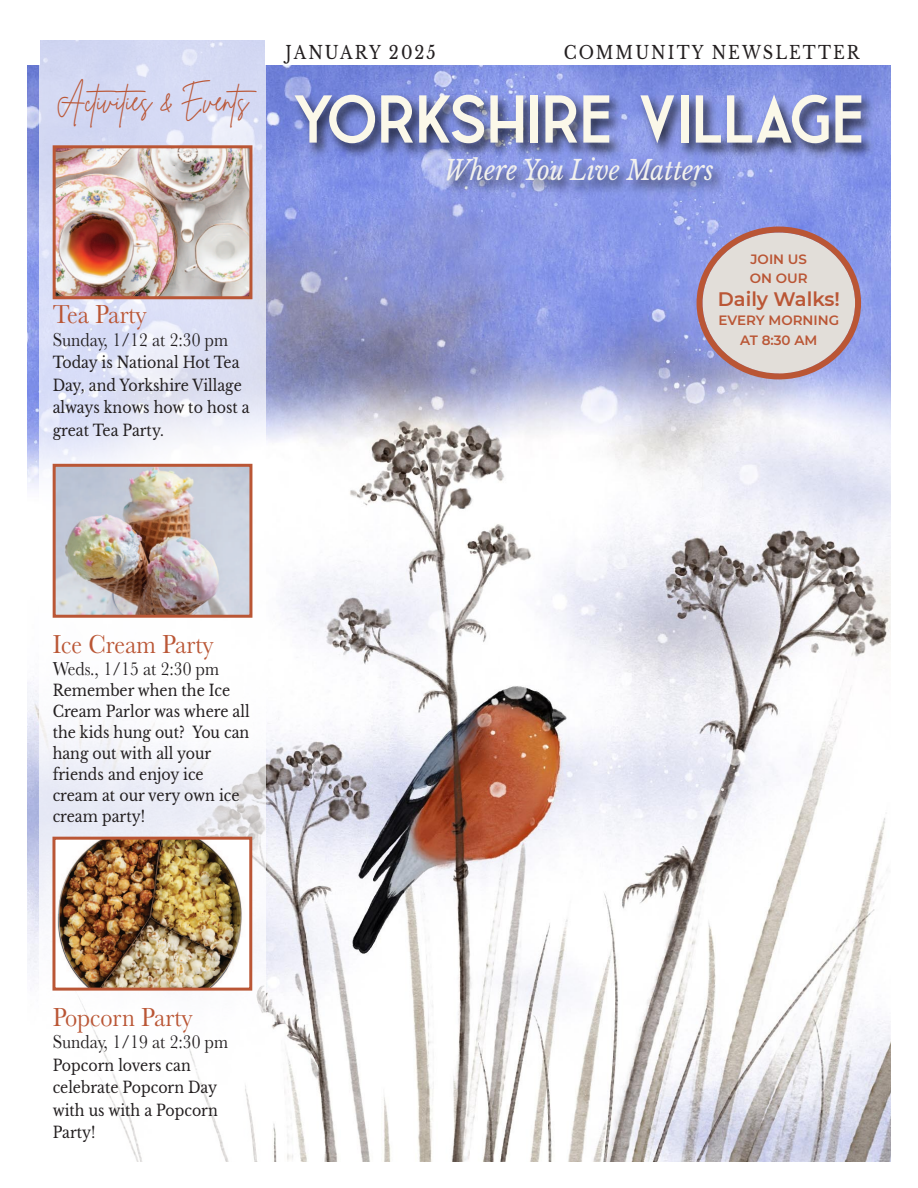
<style>
.page{position:relative;width:918px;height:1188px;background:#fff}
.page>*{position:absolute;margin:0;border:0;box-sizing:border-box;transform-origin:0 0}
.t1{font:700 67.5px "Leaner";color:#fbf8e9}
.t2{font:30px "Brittany Signature";color:#ba5635;scale:.9 1}
.t3{font:27px "Baskerville";color:#ba5635;scale:.9 1}
.t4{font:italic 27px "Libre Baskerville";color:#f2f1ee;scale:.9 1}
.t5{font:19.5px "Baskerville";color:#231f20;scale:.9 1}
.t6{font:600 19.5px "Montserrat";color:#ba5635}
.t7{font:18px "Libre Baskerville";letter-spacing:.125em;color:#231f20;scale:.9 1}
.t8{font:15.75px/22.5px "Libre Baskerville";color:#231f20;scale:.9 1}
.t9{font:600 13.5px "Montserrat";color:#ba5635}
</style>
<div class="page">
<img style="left:27px;top:65px;width:864px;height:1097px">
<img style="left:266px;top:75px;width:625px;height:116px">
<img style="left:290px;top:147px;width:590px;height:98px">
<svg style="left:697px;top:227px;width:164px;height:152px;background:#ccc0c8"></svg>
<div style="left:39px;top:41px;width:227px;height:1121px;background:#fff;opacity:.7"></div>
<img style="left:57px;top:149px;width:191px;height:146px">
<div style="left:53px;top:145px;width:199px;height:154px;border:3px solid #ba5635"></div>
<img style="left:57px;top:468px;width:191px;height:146px">
<div style="left:53px;top:464px;width:199px;height:154px;border:3px solid #ba5635"></div>
<img style="left:56px;top:841px;width:192px;height:146px">
<div style="left:52px;top:837px;width:200px;height:154px;border:3px solid #ba5635"></div>
<p class="t2" style="left:56px;top:80px;width:232px">Activities &amp; Events</p>
<p class="t7" style="left:286px;top:42px;width:168px">JANUARY 2025</p>
<p class="t7" style="left:564px;top:42px;width:330px">COMMUNITY NEWSLETTER</p>
<p class="t1" style="left:292px;top:80px;width:574px">YORKSHIRE VILLAGE</p>
<p class="t4" style="left:444px;top:154px;width:301px">Where You Live Matters</p>
<p class="t3" style="left:53px;top:299px;width:106px">Tea Party</p>
<p class="t5" style="left:53px;top:329px;width:196px">Sunday, 1/12 at 2:30 pm</p>
<p class="t8" style="left:53px;top:352px;width:220px">Today is National Hot Tea<br>Day, and Yorkshire Village always knows how to host a great Tea Party.</p>
<p class="t9" style="left:751px;top:251px;width:58px">JOIN US</p>
<p class="t9" style="left:750px;top:270px;width:59px">ON OUR</p>
<p class="t6" style="left:718px;top:287px;width:124px">Daily Walks!</p>
<p class="t9" style="left:718px;top:312px;width:122px">EVERY MORNING</p>
<p class="t9" style="left:740px;top:332px;width:79px">AT 8:30 AM</p>
<p class="t3" style="left:53px;top:628px;width:180px">Ice Cream Party</p>
<p class="t5" style="left:53px;top:658px;width:186px">Weds., 1/15 at 2:30 pm</p>
<p class="t8" style="left:53px;top:680px;width:220px;line-height:21px">Remember when the Ice<br>Cream Parlor was where all the kids hung out? You can hang out with all your friends and enjoy ice cream at our very own ice cream party!</p>
<p class="t3" style="left:53px;top:1002px;width:157px">Popcorn Party</p>
<p class="t5" style="left:53px;top:1031px;width:196px">Sunday, 1/19 at 2:30 pm</p>
<p class="t8" style="left:53px;top:1054px;width:185px">Popcorn lovers can celebrate Popcorn Day with us with a Popcorn<br>Party!</p>
</div>
